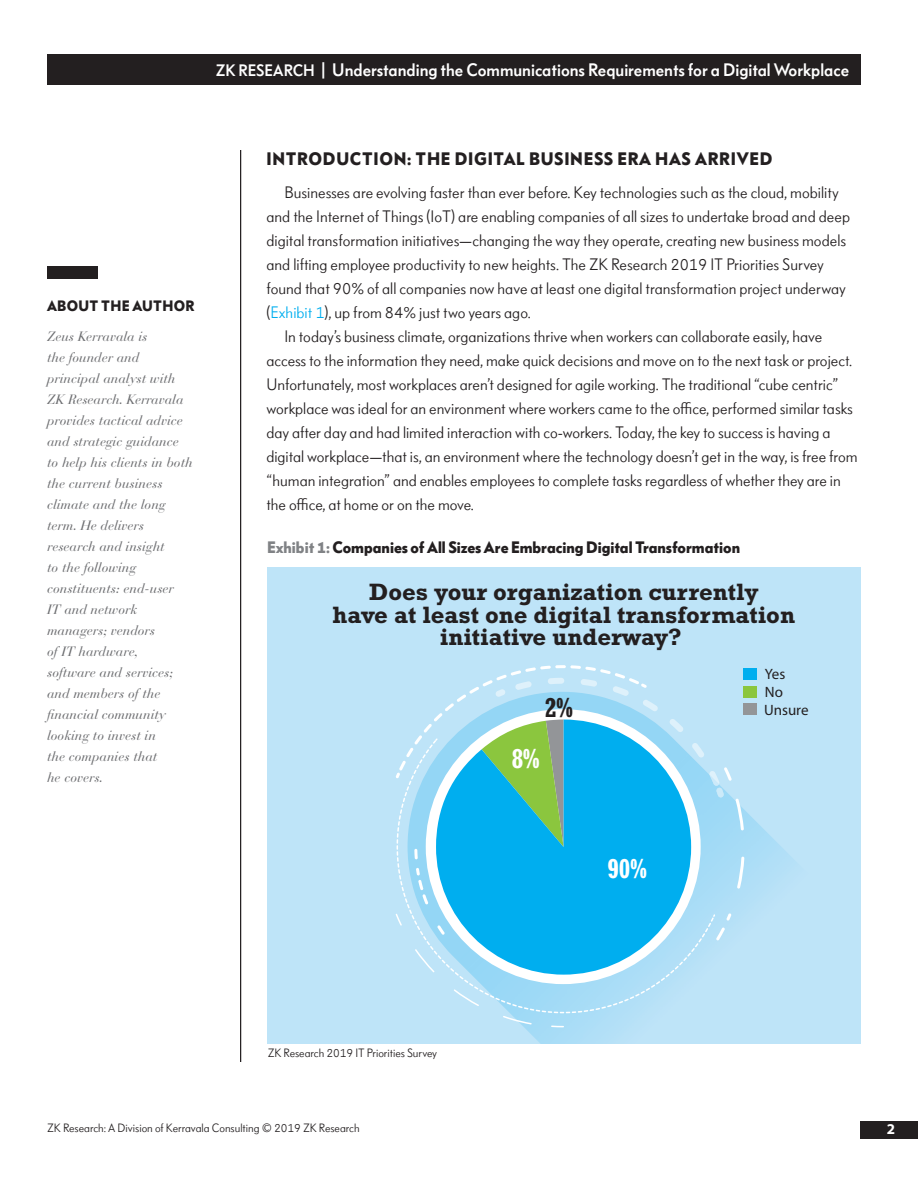
<style>
.page{position:relative;width:918px;height:1188px;background:#fff}
.page>*{position:absolute;margin:0;border:0;box-sizing:border-box;transform-origin:0 0}
.t1{font:700 condensed 27px "Rockwell";color:#fff}
.t2{font:700 condensed 27px "Rockwell";color:#231f20}
.t3{font:700 24px/22.5px "Rockwell";color:#231f20;text-align:center}
.Header_BG_Medium{font:500 18px "Bauer Grotesk Offc";color:#fff}
.Section_Headers_BG_B{font:700 18px "Bauer Grotesk Offc";letter-spacing:.04em;color:#231f20}
.Body_Text_BG_Regular{font:16.5px/24px "Bauer Grotesk Offc";color:#231f20}
.t4{font:700 16.5px "Bauer Grotesk Offc";color:#231f20}
.t5{font:700 15px "Bauer Grotesk Offc";letter-spacing:.02em;color:#231f20}
.t6{font:15px/18px "Myriad Pro";color:#231f20}
.t7{font:700 15px "Myriad Pro";color:#fff}
.BIO_BB_ital{font:italic 13.5px/21px "Bauer Bodoni Std";color:#6c6d70}
.Footer_BG_Regular{font:12px "Bauer Grotesk Offc";color:#231f20}
.s1{font-size:16.5px}
.s2{color:#00aeef}
.s3{color:#808285}
</style>
<div class="page">
<div style="left:267px;top:568px;width:593px;height:476px;background:#bee4f8"></div>
<img style="left:522px;top:1013px;width:40px;height:22px">
<svg style="left:426px;top:941px;width:278px;height:72px"></svg>
<svg style="left:551px;top:1026px;width:13px;height:1px"></svg>
<svg style="left:415px;top:949px;width:117px;height:76px"></svg>
<div style="left:743px;top:668px;width:13px;height:12px;background:#00aeef"></div>
<div style="left:743px;top:686px;width:13px;height:11px;background:#8bc63e"></div>
<div style="left:743px;top:704px;width:13px;height:11px;background:#939598"></div>
<svg style="left:396px;top:665px;width:348px;height:276px"></svg>
<svg style="left:436px;top:720px;width:255px;height:255px;background:#36bbe3"></svg>
<div style="left:47px;top:266px;width:50px;height:13px;background:#231f20"></div>
<hr style="left:240px;top:150px;width:1px;height:912px;background:#231f20">
<div style="left:47px;top:54px;width:814px;height:31px;background:#231f20"></div>
<div style="left:861px;top:1121px;width:57px;height:18px;background:#231f20"></div>
<p class="Header_BG_Medium" style="left:216px;top:59px;width:635px"><span class="s1">ZK RESEARCH</span> | Understanding the Communications Requirements for a Digital Workplace</p>
<p class="Header_BG_Medium" style="left:570px;top:59px;width:272px"><span class="s1">ZK RESEARCH</span> | Report T le G es Her</p>
<p class="t5" style="left:47px;top:296px;width:149px">ABOUT THE AUTHOR</p>
<p class="BIO_BB_ital" style="left:47px;top:326px;width:147px">Zeus Kerravala is<br>the founder and principal analyst with<br>ZK Research. Kerravala provides tactical advice and strategic guidance to help his clients in both the current business climate and the long term. He delivers research and insight<br>to the following constituents: end-user<br>IT and network managers; vendors<br>of IT hardware,<br>software and services; and members of the financial community looking to invest in<br>the companies that<br>he covers.</p>
<p class="Section_Headers_BG_B" style="left:266px;top:147px;width:508px">INTRODUCTION: THE DIGITAL BUSINESS ERA HAS ARRIVED</p>
<p class="Body_Text_BG_Regular" style="left:266px;top:180px;width:585px;text-indent:18px">Businesses are evolving faster than ever before. Key technologies such as the cloud, mobility and the Internet of Things (IoT) are enabling companies of all sizes to undertake broad and deep digital transformation initiatives—changing the way they operate, creating new business models and lifting employee productivity to new heights. The ZK Research 2019 IT Priorities Survey found that 90% of all companies now have at least one digital transformation project underway (<span class="s2">Exhibit 1</span>), up from 84% just two years ago.</p>
<p class="Body_Text_BG_Regular" style="left:266px;top:324px;width:593px;text-indent:18px">In today’s business climate, organizations thrive when workers can collaborate easily, have access to the information they need, make quick decisions and move on to the next task or project.<br>Unfortunately, most workplaces aren’t designed for agile working. The traditional “cube centric” workplace was ideal for an environment where workers came to the office, performed similar tasks day after day and had limited interaction with co-workers. Today, the key to success is having a digital workplace—that is, an environment where the technology doesn’t get in the way, is free from “human integration” and enables employees to complete tasks regardless of whether they are in the office, at home or on the move.</p>
<p class="t4" style="left:267px;top:537px;width:475px"><span class="s3">Exhibit 1:</span> Companies of All Sizes Are Embracing Digital Transformation</p>
<p class="t3" style="left:333px;top:581px;width:464px">Does your organization currently<br>have at least one digital transformation initiative underway?</p>
<p class="t6" style="left:765px;top:666px;width:22px">Yes<br>No</p>
<p class="t2" style="left:545px;top:692px;width:29px">2%</p>
<p class="t6" style="left:764px;top:701px;width:46px">Unsure</p>
<p class="t1" style="left:512px;top:742px;width:29px">8%</p>
<p class="t1" style="left:607px;top:853px;width:41px">90%</p>
<p class="Footer_BG_Regular" style="left:268px;top:1046px;width:171px">ZK Research 2019 IT Priorities Survey</p>
<p class="Footer_BG_Regular" style="left:47px;top:1121px;width:314px">ZK Research: A Division of Kerravala Consulting © 2019 ZK Research</p>
<p class="t7" style="left:887px;top:1120px;width:10px">8</p>
<p class="t7" style="left:887px;top:1120px;width:10px">2</p>
</div>
